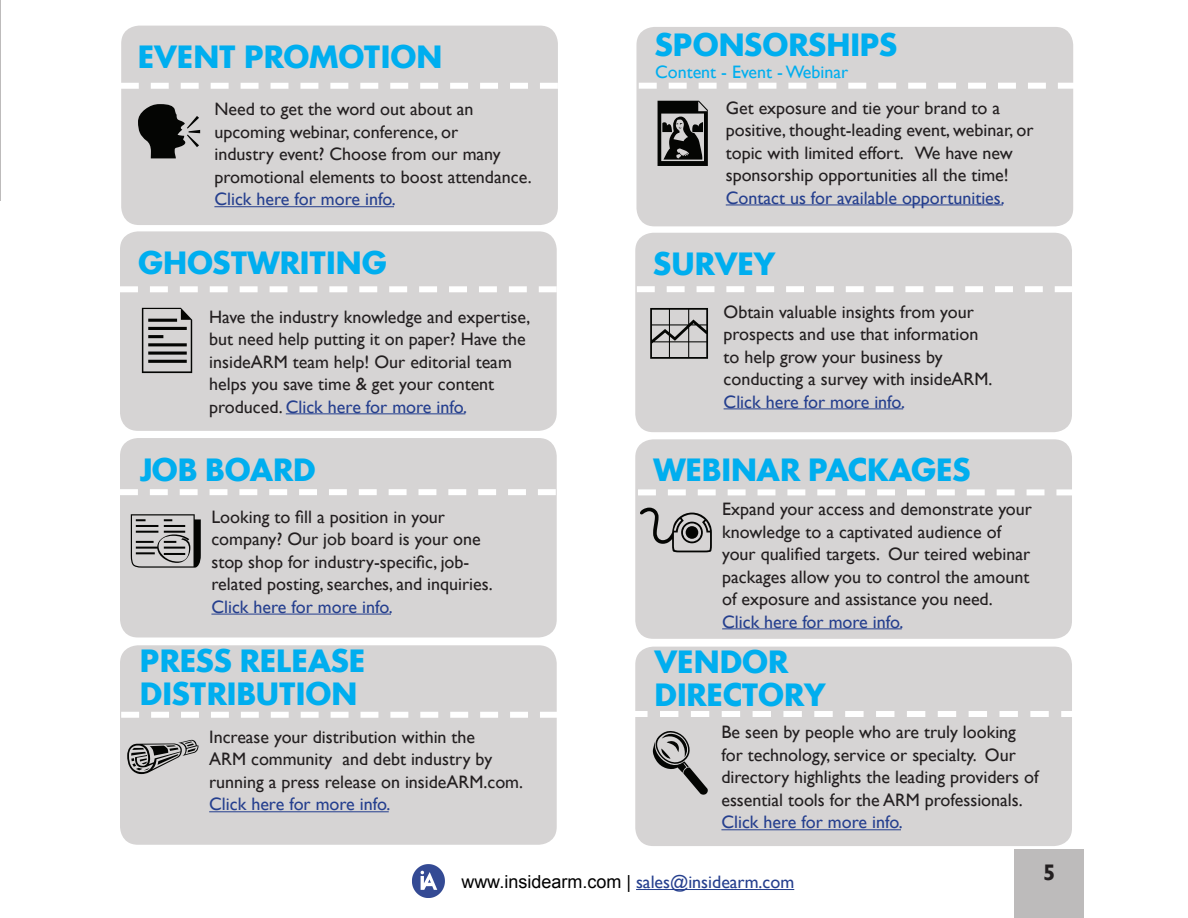
<style>
.page{position:relative;width:1188px;height:918px;background:#fff}
.page>*{position:absolute;margin:0;border:0;box-sizing:border-box;transform-origin:0 0}
.t1{font:82.5px "Webdings";color:#040503}
.Paragraph_Style_1{font:700 30px/33px "Luz Sans";color:#00aeef}
.Paragraph_Style_2{font:700 30px "Luz Sans";color:#00aeef}
.t2{font:700 22.5px "Gill Sans";color:#231f20}
.Paragraph_Style_2-2{font:18px/22.5px "Gill Sans";color:#231f20}
.t3{font:18px "Gill Sans";color:#253f8e}
.Paragraph_Style_1-2{font:18px "Gill Sans";color:#00aeef}
.s1{color:#253f8e}
.s2{font-family:"Arial";color:#000}
</style>
<div class="page">
<img style="left:412px;top:864px;width:33px;height:34px">
<hr style="left:636px;top:889px;width:158px;height:1px;background:#253f8e">
<div style="left:1014px;top:849px;width:70px;height:69px;background:#bdbbbb"></div>
<div style="left:635px;top:647px;width:437px;height:199px;background:#d6d4d4;border-radius:18px"></div>
<div style="left:635px;top:439px;width:437px;height:200px;background:#d6d4d4;border-radius:18px"></div>
<div style="left:635px;top:233px;width:437px;height:199px;background:#d6d4d4;border-radius:18px"></div>
<div style="left:636px;top:27px;width:437px;height:199px;background:#d6d4d4;border-radius:18px"></div>
<div style="left:120px;top:645px;width:437px;height:200px;background:#d6d4d4;border-radius:18px"></div>
<div style="left:120px;top:438px;width:437px;height:199px;background:#d6d4d4;border-radius:18px"></div>
<div style="left:120px;top:231px;width:437px;height:200px;background:#d6d4d4;border-radius:18px"></div>
<hr style="left:0;top:0;width:1px;height:200px;background:#bdbbbb">
<svg style="left:638px;top:489px;width:434px;height:6px"></svg>
<hr style="left:722px;top:628px;width:180px;height:1px;background:#253f8e">
<svg style="left:639px;top:83px;width:434px;height:6px"></svg>
<hr style="left:726px;top:205px;width:277px;height:1px;background:#253f8e">
<svg style="left:635px;top:711px;width:437px;height:6px"></svg>
<hr style="left:721px;top:829px;width:180px;height:1px;background:#253f8e">
<svg style="left:121px;top:712px;width:436px;height:6px"></svg>
<hr style="left:209px;top:811px;width:180px;height:1px;background:#253f8e">
<div style="left:121px;top:26px;width:437px;height:199px;background:#d6d4d4;border-radius:18px"></div>
<svg style="left:121px;top:83px;width:437px;height:6px"></svg>
<svg style="left:637px;top:286px;width:435px;height:6px"></svg>
<hr style="left:214px;top:206px;width:180px;height:1px;background:#253f8e">
<hr style="left:724px;top:408px;width:179px;height:1px;background:#253f8e">
<svg style="left:120px;top:286px;width:437px;height:6px"></svg>
<hr style="left:286px;top:413px;width:179px;height:1px;background:#253f8e">
<svg style="left:120px;top:489px;width:436px;height:6px"></svg>
<hr style="left:211px;top:614px;width:180px;height:1px;background:#253f8e">
<p class="Paragraph_Style_1" style="left:138px;top:40px;width:306px">EVENT PROMOTION</p>
<p class="Paragraph_Style_2-2" style="left:214px;top:98px;width:319px">Need to get the word out about an upcoming webinar, conference, or<br>industry event? Choose from our many promotional elements to boost attendance.<br><span class="s1">Click here for more info.</span></p>
<p class="Paragraph_Style_1" style="left:138px;top:246px;width:250px">GHOSTWRITING</p>
<p class="Paragraph_Style_2-2" style="left:209px;top:306px;width:323px">Have the industry knowledge and expertise, but need help putting it on paper? Have the insideARM team help! Our editorial team helps you save time &amp; get your content produced. <span class="s1">Click here for more info.</span></p>
<p class="Paragraph_Style_1" style="left:140px;top:453px;width:178px">JOB BOARD</p>
<p class="Paragraph_Style_2-2" style="left:211px;top:506px;width:283px">Looking to fill a position in your company? Our job board is your one stop shop for industry-specific, job&shy;related posting, searches, and inquiries.<br><span class="s1">Click here for more info.</span></p>
<p class="Paragraph_Style_1" style="left:140px;top:645px;width:227px">PRESS RELEASE<br>DISTRIBUTION</p>
<p class="Paragraph_Style_2-2" style="left:209px;top:726px;width:315px">Increase your distribution within the<br>ARM community and debt industry by running a press release on insideARM.com.<br><span class="s1">Click here for more info.</span></p>
<p class="Paragraph_Style_1" style="left:655px;top:28px;width:244px">SPONSORSHIPS</p>
<p class="Paragraph_Style_1-2" style="left:655px;top:62px;width:195px">Content - Event - Webinar</p>
<p class="t1" style="left:642px;top:92px;width:84px">•</p>
<p class="Paragraph_Style_2-2" style="left:726px;top:97px;width:309px">Get exposure and tie your brand to a positive, thought-leading event, webinar, or topic with limited effort. We have new sponsorship opportunities all the time!<br><span class="s1">Contact us for available opportunities.</span></p>
<p class="Paragraph_Style_1" style="left:654px;top:247px;width:123px">SURVEY</p>
<p class="Paragraph_Style_2-2" style="left:724px;top:301px;width:270px">Obtain valuable insights from your prospects and use that information to help grow your business by conducting a survey with insideARM.<br><span class="s1">Click here for more info.</span></p>
<p class="Paragraph_Style_2" style="left:653px;top:450px;width:319px">WEBINAR PACKAGES</p>
<p class="Paragraph_Style_2-2" style="left:722px;top:498px;width:311px">Expand your access and demonstrate your knowledge to a captivated audience of your qualified targets. Our teired webinar packages allow you to control the amount of exposure and assistance you need.<br><span class="s1">Click here for more info.</span></p>
<p class="Paragraph_Style_1" style="left:654px;top:646px;width:173px">VENDOR<br>DIRECTORY</p>
<p class="Paragraph_Style_2-2" style="left:721px;top:721px;width:319px">Be seen by people who are truly looking for technology, service or specialty. Our directory highlights the leading providers of essential tools for the ARM professionals.<br><span class="s1">Click here for more info.</span></p>
<p class="t3" style="left:461px;top:872px;width:334px"><span class="s2">www.insidearm.com |</span> sales@insidearm.com</p>
<p class="t2" style="left:1043px;top:859px;width:14px">5</p>
</div>
